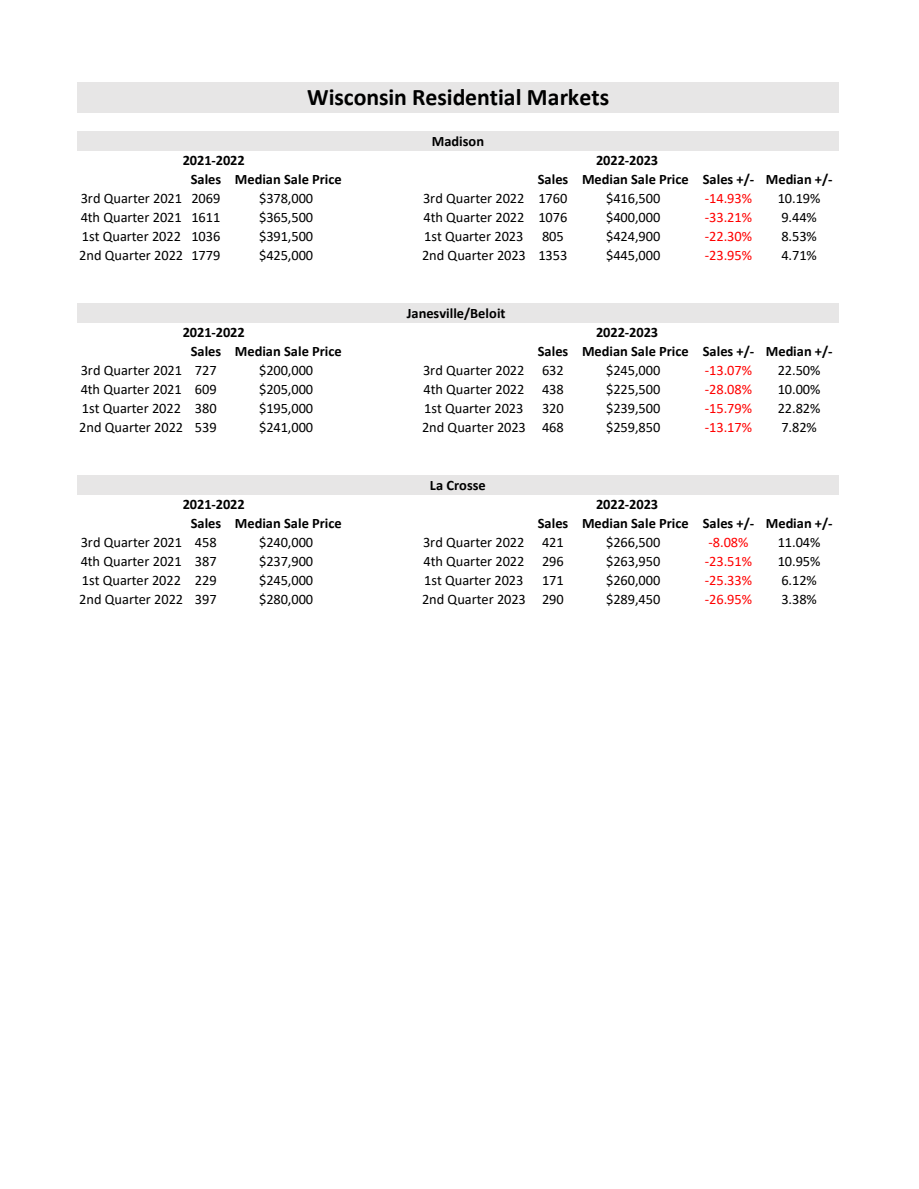
<style>
.page{position:relative;width:919px;height:1189px;background:#fff}
.page>*{position:absolute;margin:0;border:0;box-sizing:border-box;transform-origin:0 0}
.t1{font:700 23.7px "Calibri";letter-spacing:-.005em;color:#000}
.t2{font:14.4px "Calibri";letter-spacing:-.005em;color:#000}
.t3{font:700 14.4px "Calibri";color:#000}
.t4{font:14.4px "Calibri";letter-spacing:-.005em;color:#f00}
</style>
<div class="page">
<div style="left:77px;top:82px;width:761px;height:31px;background:#e7e6e6"></div>
<div style="left:77px;top:131px;width:761px;height:20px;background:#e7e6e6"></div>
<div style="left:77px;top:303px;width:761px;height:20px;background:#e7e6e6"></div>
<div style="left:77px;top:475px;width:761px;height:19px;background:#e7e6e6"></div>
<h1 class="t1" style="left:307px;top:80px;width:303px">Wisconsin Residential Markets</h1>
<p class="t3" style="left:431px;top:131px;width:54px">Madison</p>
<p class="t3" style="left:183px;top:150px;width:64px">2021-2022</p>
<p class="t3" style="left:595px;top:150px;width:64px">2022-2023</p>
<p class="t3" style="left:190px;top:169px;width:32px">Sales</p>
<p class="t3" style="left:235px;top:169px;width:108px">Median Sale Price</p>
<p class="t3" style="left:537px;top:169px;width:32px">Sales</p>
<p class="t3" style="left:581px;top:169px;width:108px">Median Sale Price</p>
<p class="t3" style="left:702px;top:169px;width:131px">Sales +/- Median +/-</p>
<p class="t2" style="left:81px;top:188px;width:141px">3rd Quarter 2021 2069</p>
<p class="t2" style="left:259px;top:188px;width:56px">$378,000</p>
<p class="t2" style="left:423px;top:188px;width:146px">3rd Quarter 2022 1760</p>
<p class="t2" style="left:606px;top:188px;width:56px">$416,500</p>
<p class="t4" style="left:704px;top:188px;width:49px">-14.93%</p>
<p class="t2" style="left:777px;top:188px;width:44px">10.19%</p>
<p class="t2" style="left:81px;top:207px;width:102px">4th Quarter 2021</p>
<p class="t2" style="left:191px;top:207px;width:30px">1611</p>
<p class="t2" style="left:259px;top:207px;width:56px">$365,500</p>
<p class="t2" style="left:423px;top:207px;width:145px">4th Quarter 2022 1076</p>
<p class="t2" style="left:606px;top:207px;width:56px">$400,000</p>
<p class="t4" style="left:704px;top:207px;width:49px">-33.21%</p>
<p class="t2" style="left:780px;top:207px;width:37px">9.44%</p>
<p class="t2" style="left:82px;top:226px;width:140px">1st Quarter 2022 1036</p>
<p class="t2" style="left:259px;top:226px;width:56px">$391,500</p>
<p class="t2" style="left:424px;top:226px;width:101px">1st Quarter 2023</p>
<p class="t2" style="left:541px;top:226px;width:23px">805</p>
<p class="t2" style="left:606px;top:226px;width:56px">$424,900</p>
<p class="t4" style="left:704px;top:226px;width:49px">-22.30%</p>
<p class="t2" style="left:780px;top:226px;width:37px">8.53%</p>
<p class="t2" style="left:79px;top:245px;width:142px">2nd Quarter 2022 1779</p>
<p class="t2" style="left:259px;top:245px;width:56px">$425,000</p>
<p class="t2" style="left:422px;top:245px;width:147px">2nd Quarter 2023 1353</p>
<p class="t2" style="left:606px;top:245px;width:56px">$445,000</p>
<p class="t4" style="left:704px;top:245px;width:49px">-23.95%</p>
<p class="t2" style="left:780px;top:245px;width:37px">4.71%</p>
<p class="t3" style="left:406px;top:303px;width:100px">Janesville/Beloit</p>
<p class="t3" style="left:183px;top:322px;width:64px">2021-2022</p>
<p class="t3" style="left:595px;top:322px;width:64px">2022-2023</p>
<p class="t3" style="left:190px;top:341px;width:152px">Sales Median Sale Price</p>
<p class="t3" style="left:537px;top:341px;width:296px">Sales Median Sale Price Sales +/- Median +/-</p>
<p class="t2" style="left:81px;top:360px;width:137px">3rd Quarter 2021 727</p>
<p class="t2" style="left:259px;top:360px;width:56px">$200,000</p>
<p class="t2" style="left:423px;top:360px;width:142px">3rd Quarter 2022 632</p>
<p class="t2" style="left:606px;top:360px;width:56px">$245,000</p>
<p class="t4" style="left:704px;top:360px;width:49px">-13.07%</p>
<p class="t2" style="left:777px;top:360px;width:44px">22.50%</p>
<p class="t2" style="left:81px;top:379px;width:137px">4th Quarter 2021 609</p>
<p class="t2" style="left:259px;top:379px;width:56px">$205,000</p>
<p class="t2" style="left:423px;top:379px;width:142px">4th Quarter 2022 438</p>
<p class="t2" style="left:606px;top:379px;width:56px">$225,500</p>
<p class="t4" style="left:704px;top:379px;width:49px">-28.08%</p>
<p class="t2" style="left:777px;top:379px;width:44px">10.00%</p>
<p class="t2" style="left:82px;top:398px;width:136px">1st Quarter 2022 380</p>
<p class="t2" style="left:259px;top:398px;width:56px">$195,000</p>
<p class="t2" style="left:424px;top:398px;width:101px">1st Quarter 2023</p>
<p class="t2" style="left:541px;top:398px;width:23px">320</p>
<p class="t2" style="left:606px;top:398px;width:56px">$239,500</p>
<p class="t4" style="left:704px;top:398px;width:49px">-15.79%</p>
<p class="t2" style="left:777px;top:398px;width:44px">22.82%</p>
<p class="t2" style="left:79px;top:417px;width:139px">2nd Quarter 2022 539</p>
<p class="t2" style="left:259px;top:417px;width:56px">$241,000</p>
<p class="t2" style="left:422px;top:417px;width:143px">2nd Quarter 2023 468</p>
<p class="t2" style="left:606px;top:417px;width:56px">$259,850</p>
<p class="t4" style="left:704px;top:417px;width:49px">-13.17%</p>
<p class="t2" style="left:780px;top:417px;width:37px">7.82%</p>
<p class="t3" style="left:429px;top:474px;width:57px">La Crosse</p>
<p class="t3" style="left:183px;top:493px;width:64px">2021-2022</p>
<p class="t3" style="left:595px;top:493px;width:64px">2022-2023</p>
<p class="t3" style="left:190px;top:512px;width:152px">Sales Median Sale Price</p>
<p class="t3" style="left:537px;top:512px;width:296px">Sales Median Sale Price Sales +/- Median +/-</p>
<p class="t2" style="left:81px;top:532px;width:137px">3rd Quarter 2021 458</p>
<p class="t2" style="left:259px;top:532px;width:56px">$240,000</p>
<p class="t2" style="left:423px;top:532px;width:142px">3rd Quarter 2022 421</p>
<p class="t2" style="left:606px;top:532px;width:56px">$266,500</p>
<p class="t4" style="left:708px;top:532px;width:41px">-8.08%</p>
<p class="t2" style="left:777px;top:532px;width:44px">11.04%</p>
<p class="t2" style="left:81px;top:551px;width:137px">4th Quarter 2021 387</p>
<p class="t2" style="left:259px;top:551px;width:56px">$237,900</p>
<p class="t2" style="left:423px;top:551px;width:142px">4th Quarter 2022 296</p>
<p class="t2" style="left:606px;top:551px;width:56px">$263,950</p>
<p class="t4" style="left:704px;top:551px;width:49px">-23.51%</p>
<p class="t2" style="left:777px;top:551px;width:44px">10.95%</p>
<p class="t2" style="left:82px;top:570px;width:136px">1st Quarter 2022 229</p>
<p class="t2" style="left:259px;top:570px;width:56px">$245,000</p>
<p class="t2" style="left:424px;top:570px;width:101px">1st Quarter 2023</p>
<p class="t2" style="left:541px;top:570px;width:23px">171</p>
<p class="t2" style="left:606px;top:570px;width:56px">$260,000</p>
<p class="t4" style="left:704px;top:570px;width:49px">-25.33%</p>
<p class="t2" style="left:780px;top:570px;width:37px">6.12%</p>
<p class="t2" style="left:79px;top:589px;width:139px">2nd Quarter 2022 397</p>
<p class="t2" style="left:259px;top:589px;width:56px">$280,000</p>
<p class="t2" style="left:422px;top:589px;width:143px">2nd Quarter 2023 290</p>
<p class="t2" style="left:606px;top:589px;width:56px">$289,450</p>
<p class="t4" style="left:704px;top:589px;width:49px">-26.95%</p>
<p class="t2" style="left:780px;top:589px;width:37px">3.38%</p>
</div>
